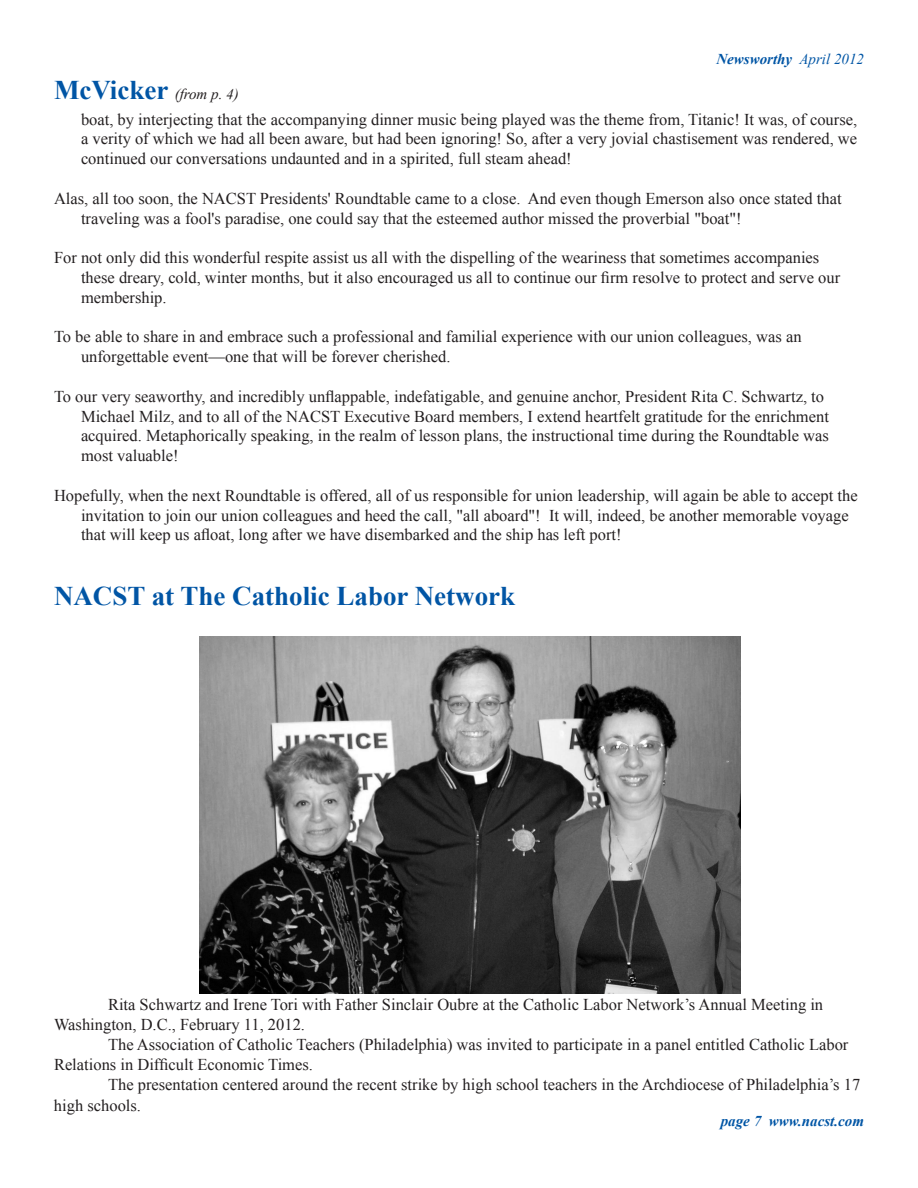
<style>
.page{position:relative;width:918px;height:1188px;background:#fff}
.page>*{position:absolute;margin:0;border:0;box-sizing:border-box;transform-origin:0 0}
.t1{font:700 27px "Times New Roman";color:#0155a5}
.t2{font:16.5px/19.8px "Times New Roman";color:#231f20}
.t3{font:italic 700 15px "Times New Roman";color:#0155a5}
.t4{font:italic 15px "Times New Roman";color:#231f20}
.s1{font-weight:700;font-style:normal;font-size:27px;color:#0155a5}
.s2{font-weight:400}
</style>
<div class="page">
<img style="left:200px;top:636px;width:540px;height:358px">
<p class="t4" style="left:54px;top:84px;width:186px"><span class="s1">McVicker</span> (from p. 4)</p>
<p class="t3" style="left:716px;top:49px;width:149px">Newsworthy <span class="s2">April 2012</span></p>
<p class="t2" style="left:81px;top:109px;width:778px;text-align:justify">boat, by interjecting that the accompanying dinner music being played was the theme from, Titanic! It was, of course, a verity of which we had all been aware, but had been ignoring! So, after a very jovial chastisement was rendered, we continued our conversations undaunted and in a spirited, full steam ahead!</p>
<p class="t2" style="left:81px;top:188px;width:762px;text-indent:-27px">Alas, all too soon, the NACST Presidents' Roundtable came to a close. And even though Emerson also once stated that traveling was a fool's paradise, one could say that the esteemed author missed the proverbial "boat"!</p>
<p class="t2" style="left:81px;top:247px;width:761px;text-indent:-27px">For not only did this wonderful respite assist us all with the dispelling of the weariness that sometimes accompanies these dreary, cold, winter months, but it also encouraged us all to continue our firm resolve to protect and serve our membership.</p>
<p class="t2" style="left:81px;top:327px;width:722px;text-indent:-27px">To be able to share in and embrace such a professional and familial experience with our union colleagues, was an unforgettable event—one that will be forever cherished.</p>
<p class="t2" style="left:81px;top:386px;width:749px;text-indent:-27px">To our very seaworthy, and incredibly unflappable, indefatigable, and genuine anchor, President Rita C. Schwartz, to Michael Milz, and to all of the NACST Executive Board members, I extend heartfelt gratitude for the enrichment acquired. Metaphorically speaking, in the realm of lesson plans, the instructional time during the Roundtable was most valuable!</p>
<p class="t2" style="left:81px;top:485px;width:778px;text-indent:-27px">Hopefully, when the next Roundtable is offered, all of us responsible for union leadership, will again be able to accept the invitation to join our union colleagues and heed the call, "all aboard"! It will, indeed, be another memorable voyage that will keep us afloat, long after we have disembarked and the ship has left port!</p>
<h1 class="t1" style="left:54px;top:578px;width:463px">NACST at The Catholic Labor Network</h1>
<p class="t2" style="left:54px;top:995px;width:771px;text-indent:54px">Rita Schwartz and Irene Tori with Father Sinclair Oubre at the Catholic Labor Network’s Annual Meeting in<br>Washington, D.C., February 11, 2012.</p>
<p class="t2" style="left:54px;top:1034px;width:796px;text-indent:54px">The Association of Catholic Teachers (Philadelphia) was invited to participate in a panel entitled Catholic Labor<br>Relations in Difficult Economic Times.</p>
<p class="t2" style="left:54px;top:1073px;width:808px;line-height:21.6px;text-indent:54px">The presentation centered around the recent strike by high school teachers in the Archdiocese of Philadelphia’s 17 high schools.</p>
<p class="t3" style="left:721px;top:1111px;width:145px">page 7 www.nacst.com</p>
</div>
